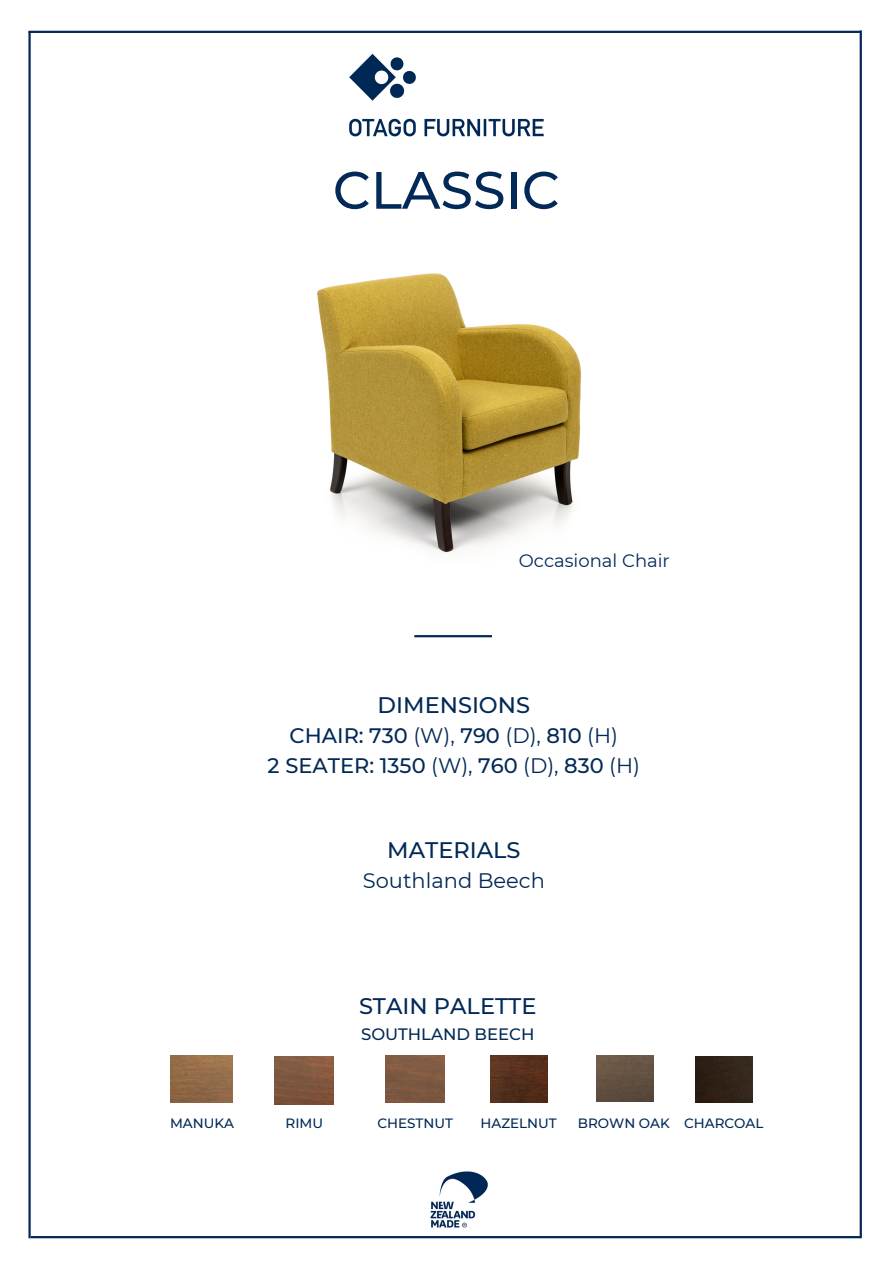
<style>
.page{position:relative;width:893px;height:1264px;background:#fff}
.page>*{position:absolute;margin:0;border:0;box-sizing:border-box;transform-origin:0 0}
.t1{font:500 52.5px "Montserrat";color:#022957}
.t2{font:500 22.5px "Montserrat";color:#022957}
.t3{font:500 21px/29.4px "Montserrat";color:#022957;text-align:center}
.t4{font:21px "Montserrat";color:#022957}
.t5{font:18px "Montserrat";color:#022957}
.t6{font:500 16.5px "Montserrat";color:#022957}
.t7{font:500 13.5px "Montserrat";color:#022957}
.s1{font-weight:400}
</style>
<div class="page">
<img style="left:349px;top:53px;width:195px;height:83px">
<img style="left:171px;top:1055px;width:62px;height:47px">
<img style="left:275px;top:1056px;width:58px;height:48px">
<img style="left:386px;top:1055px;width:58px;height:47px">
<img style="left:490px;top:1055px;width:57px;height:47px">
<img style="left:596px;top:1055px;width:58px;height:46px">
<img style="left:695px;top:1056px;width:57px;height:46px">
<hr style="left:414px;top:635px;width:78px;height:2px;background:#022957">
<img style="left:431px;top:1171px;width:56px;height:57px">
<hr style="left:28px;top:31px;width:832px;height:2px;background:#022957">
<hr style="left:859px;top:30px;width:2px;height:1205px;background:#022957">
<hr style="left:28px;top:32px;width:3px;height:1206px;background:#022957">
<hr style="left:31px;top:1235px;width:830px;height:3px;background:#022957">
<img style="left:317px;top:273px;width:264px;height:280px">
<h1 class="t1" style="left:333px;top:158px;width:228px">CLASSIC</h1>
<p class="t5" style="left:518px;top:549px;width:152px">Occasional Chair</p>
<p class="t2" style="left:377px;top:691px;width:154px">DIMENSIONS</p>
<p class="t3" style="left:267px;top:721px;width:374px">CHAIR: 730 <span class="s1">(W),</span> 790 <span class="s1">(D),</span> 810 <span class="s1">(H)<br></span>2 SEATER: 1350 <span class="s1">(W),</span> 760 <span class="s1">(D),</span> 830 <span class="s1">(H)</span></p>
<p class="t2" style="left:387px;top:836px;width:135px">MATERIALS</p>
<p class="t4" style="left:363px;top:868px;width:183px">Southland Beech</p>
<p class="t2" style="left:359px;top:992px;width:179px">STAIN PALETTE</p>
<p class="t6" style="left:361px;top:1024px;width:175px">SOUTHLAND BEECH</p>
<p class="t7" style="left:170px;top:1114px;width:65px">MANUKA</p>
<p class="t7" style="left:285px;top:1114px;width:39px">RIMU</p>
<p class="t7" style="left:377px;top:1114px;width:77px">CHESTNUT</p>
<p class="t7" style="left:480px;top:1114px;width:78px">HAZELNUT</p>
<p class="t7" style="left:577px;top:1114px;width:187px">BROWN OAK CHARCOAL</p>
</div>
